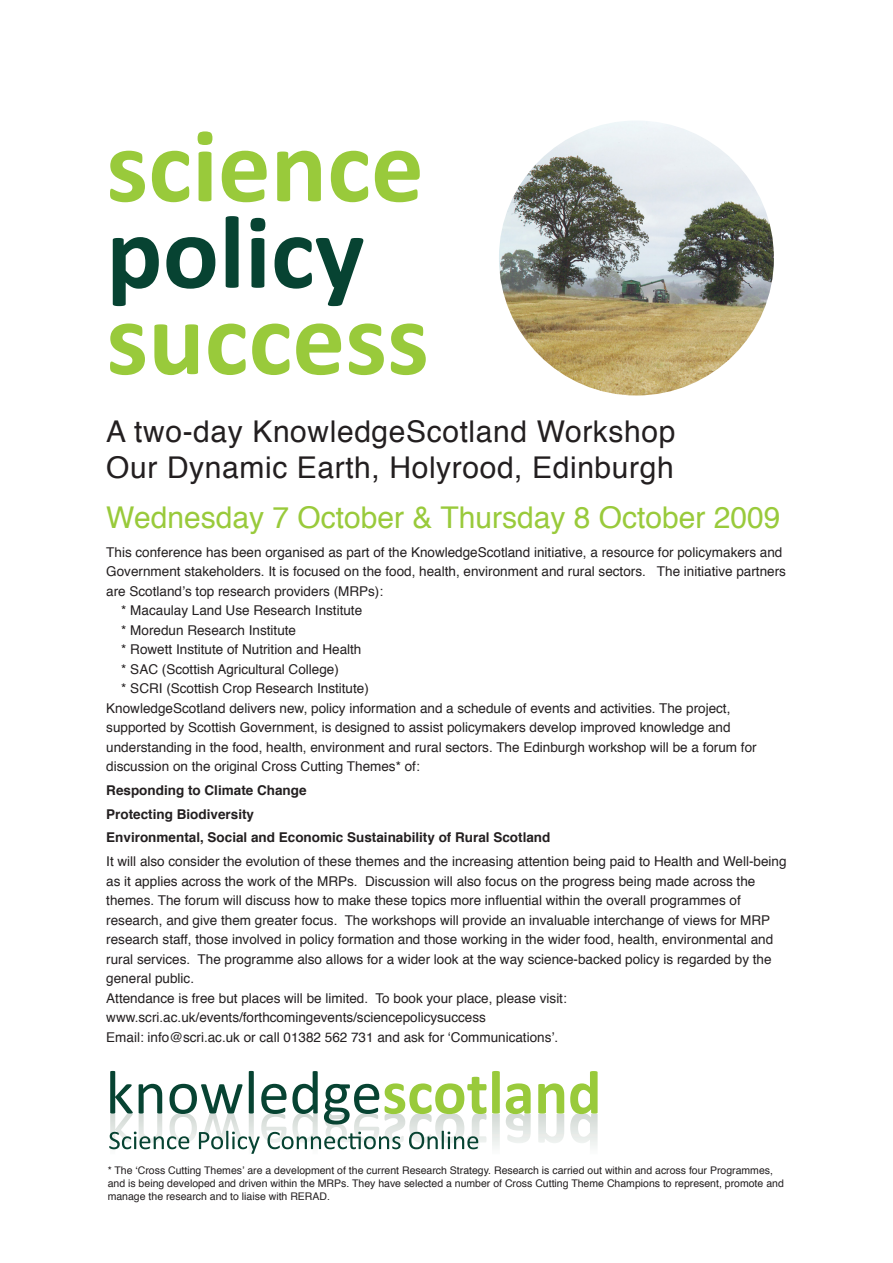
<style>
.page{position:relative;width:893px;height:1263px;background:#fff}
.page>*{position:absolute;margin:0;border:0;box-sizing:border-box;transform-origin:0 0}
.t1{font:700 105px "Calibri";color:#99ca3b}
.t2{font:700 105px "Calibri";color:#074332}
.t3{font:30px/36px "Helvetica";letter-spacing:.02em;color:#231f20}
.t4{font:30px "Helvetica";color:#99ca3b}
.t5{font:13.5px/19.5px "Helvetica";color:#231f20}
.t6{font:700 13.5px "Helvetica";color:#231f20}
.t7{font:10.5px/12.6px "Helvetica";color:#231f20}
</style>
<div class="page">
<svg style="left:506px;top:1083px;width:25px;height:60px"></svg>
<svg style="left:538px;top:1083px;width:26px;height:60px"></svg>
<svg style="left:570px;top:1071px;width:28px;height:77px"></svg>
<svg style="left:109px;top:1071px;width:391px;height:83px"></svg>
<img style="left:499px;top:120px;width:275px;height:275px;border-radius:137px">
<p class="t1" style="left:106px;top:101px;width:319px">science</p>
<p class="t2" style="left:106px;top:188px;width:260px">policy</p>
<p class="t1" style="left:106px;top:274px;width:324px">success</p>
<p class="t3" style="left:106px;top:415px;width:571px">A two-day KnowledgeScotland Workshop<br>Our Dynamic Earth, Holyrood, Edinburgh</p>
<p class="t4" style="left:106px;top:494px;width:676px">Wednesday 7 October &amp; Thursday 8 October 2009</p>
<p class="t5" style="left:106px;top:542px;width:681px">This conference has been organised as part of the KnowledgeScotland initiative, a resource for policymakers and<br>Government stakeholders. It is focused on the food, health, environment and rural sectors. The initiative partners are Scotland’s top research providers (MRPs):</p>
<p class="t5" style="left:121px;top:601px;width:242px">* Macaulay Land Use Research Institute</p>
<p class="t5" style="left:121px;top:620px;width:176px">* Moredun Research Institute</p>
<p class="t5" style="left:121px;top:640px;width:242px">* Rowett Institute of Nutrition and Health</p>
<p class="t5" style="left:121px;top:659px;width:219px">* SAC (Scottish Agricultural College)</p>
<p class="t5" style="left:121px;top:679px;width:249px">* SCRI (Scottish Crop Research Institute)</p>
<p class="t5" style="left:106px;top:698px;width:652px">KnowledgeScotland delivers new, policy information and a schedule of events and activities. The project, supported by Scottish Government, is designed to assist policymakers develop improved knowledge and understanding in the food, health, environment and rural sectors. The Edinburgh workshop will be a forum for discussion on the original Cross Cutting Themes* of:</p>
<p class="t6" style="left:106px;top:779px;width:202px">Responding to Climate Change</p>
<p class="t6" style="left:106px;top:803px;width:149px">Protecting Biodiversity</p>
<p class="t6" style="left:106px;top:827px;width:446px">Environmental, Social and Economic Sustainability of Rural Scotland</p>
<p class="t5" style="left:106px;top:852px;width:682px">It will also consider the evolution of these themes and the increasing attention being paid to Health and Well‑being as it applies across the work of the MRPs. Discussion will also focus on the progress being made across the themes. The forum will discuss how to make these topics more influential within the overall programmes of research, and give them greater focus. The workshops will provide an invaluable interchange of views for MRP research staff, those involved in policy formation and those working in the wider food, health, environmental and rural services. The programme also allows for a wider look at the way science-backed policy is regarded by the general public.</p>
<p class="t5" style="left:106px;top:988px;width:462px">Attendance is free but places will be limited. To book your place, please visit:</p>
<p class="t5" style="left:106px;top:1008px;width:381px">www.scri.ac.uk/events/forthcomingevents/sciencepolicysuccess</p>
<p class="t5" style="left:106px;top:1027px;width:453px">Email: info@scri.ac.uk or call 01382 562 731 and ask for ‘Communications’.</p>
<p class="t7" style="left:108px;top:1165px;width:678px">* The ‘Cross Cutting Themes’ are a development of the current Research Strategy. Research is carried out within and across four Programmes, and is being developed and driven within the MRPs. They have selected a number of Cross Cutting Theme Champions to represent, promote and manage the research and to liaise with RERAD.</p>
</div>
